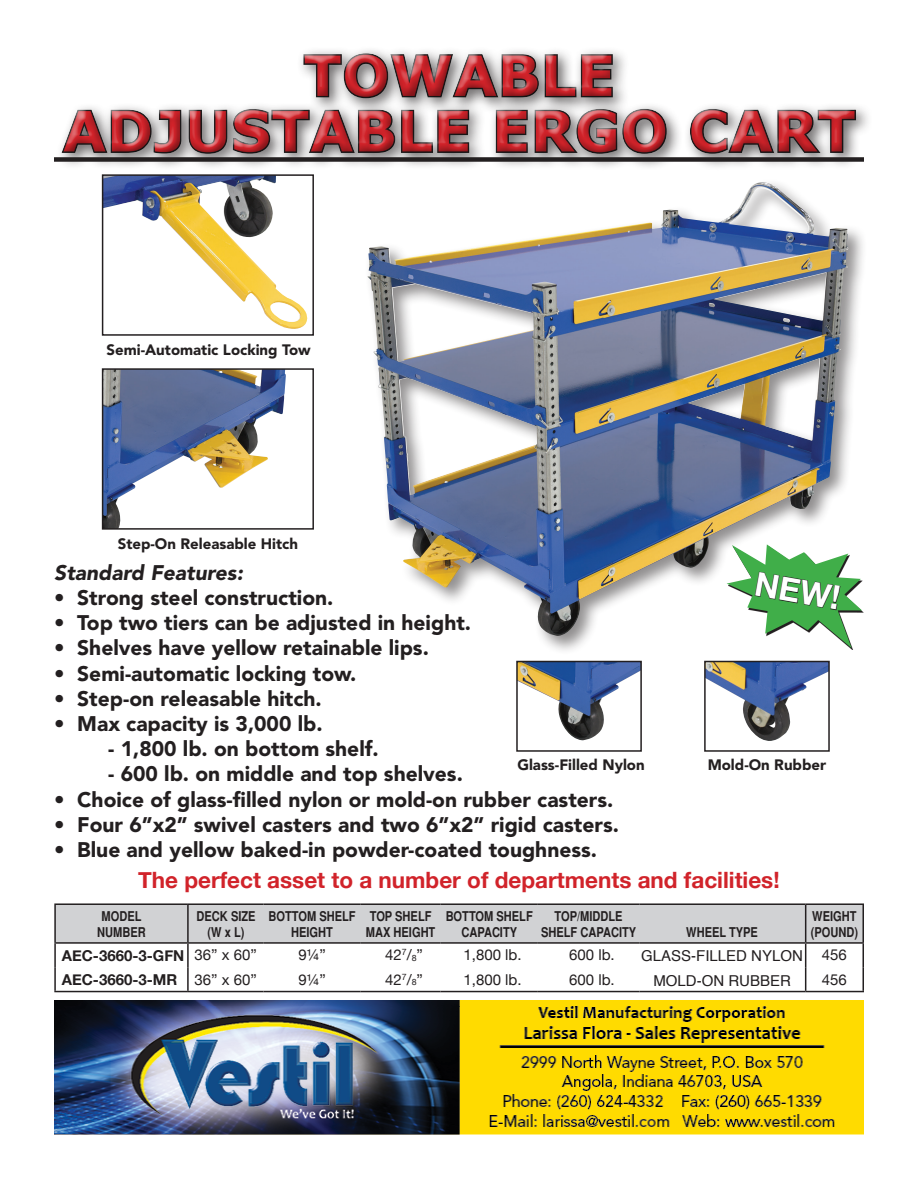
<style>
.page{position:relative;width:918px;height:1188px;background:#fff}
.page>*{position:absolute;margin:0;border:0;box-sizing:border-box;transform-origin:0 0}
.t1{font:700 55.5px/55.5px "Verdana";letter-spacing:.015em;color:#d1232a;text-align:center}
.t2{font:700 33px "Helvetica Neue";color:#fff}
.t3{font:700 22.5px "Helvetica Neue";color:#d1232a}
.t4{font:900 21px "Avenir";color:#231f20}
.t5{font:italic 900 21px "Avenir";color:#231f20}
.t6{font:900 15px "Avenir";color:#231f20}
.t7{font:15px "Helvetica Neue";color:#231f20}
.t8{font:15px "Helvetica";color:#231f20}
.t9{font:700 15px "Helvetica Neue";color:#231f20}
.t10{font:700 condensed 13.5px "Helvetica";color:#231f20}
.s1{font-size:8.7px}
</style>
<div class="page">
<img style="left:54px;top:1000px;width:810px;height:134px">
<div style="left:364px;top:178px;width:503px;height:477px;background:#231f20;opacity:.5"></div>
<img style="left:367px;top:182px;width:474px;height:454px">
<hr style="left:54px;top:903px;width:134px;height:2px;background:#231f20">
<hr style="left:54px;top:905px;width:2px;height:37px;background:#231f20">
<hr style="left:188px;top:903px;width:76px;height:2px;background:#231f20">
<hr style="left:264px;top:903px;width:97px;height:2px;background:#231f20">
<hr style="left:361px;top:903px;width:80px;height:2px;background:#231f20">
<hr style="left:441px;top:903px;width:97px;height:2px;background:#231f20">
<hr style="left:538px;top:903px;width:101px;height:2px;background:#231f20">
<hr style="left:639px;top:903px;width:167px;height:2px;background:#231f20">
<hr style="left:806px;top:903px;width:58px;height:2px;background:#231f20">
<hr style="left:862px;top:905px;width:2px;height:37px;background:#231f20">
<hr style="left:54px;top:942px;width:134px;height:2px;background:#231f20">
<hr style="left:54px;top:944px;width:2px;height:23px;background:#231f20">
<hr style="left:806px;top:942px;width:58px;height:2px;background:#231f20">
<hr style="left:862px;top:944px;width:2px;height:23px;background:#231f20">
<hr style="left:54px;top:967px;width:2px;height:24px;background:#231f20">
<svg style="left:55px;top:904px;width:808px;height:87px"></svg>
<hr style="left:862px;top:967px;width:2px;height:24px;background:#231f20">
<hr style="left:187px;top:905px;width:2px;height:37px;background:#231f20">
<hr style="left:187px;top:944px;width:2px;height:23px;background:#231f20">
<hr style="left:187px;top:967px;width:2px;height:24px;background:#231f20">
<hr style="left:54px;top:991px;width:134px;height:1px;background:#231f20">
<hr style="left:188px;top:991px;width:76px;height:1px;background:#231f20">
<hr style="left:264px;top:991px;width:97px;height:1px;background:#231f20">
<hr style="left:361px;top:991px;width:80px;height:1px;background:#231f20">
<hr style="left:441px;top:991px;width:97px;height:1px;background:#231f20">
<hr style="left:538px;top:991px;width:101px;height:1px;background:#231f20">
<hr style="left:639px;top:991px;width:167px;height:1px;background:#231f20">
<hr style="left:806px;top:991px;width:58px;height:1px;background:#231f20">
<div style="left:728px;top:546px;width:136px;height:104px;background:#fff"></div>
<svg style="left:727px;top:544px;width:135px;height:104px"></svg>
<div style="left:54px;top:48px;width:813px;height:117px;background:#231f20;opacity:.75"></div>
<img style="left:105px;top:371px;width:181px;height:156px">
<div style="left:102px;top:368px;width:212px;height:162px;border:2px solid #231f20"></div>
<img style="left:105px;top:177px;width:203px;height:152px">
<div style="left:102px;top:174px;width:212px;height:162px;border:2px solid #231f20"></div>
<img style="left:519px;top:664px;width:120px;height:77px">
<div style="left:516px;top:661px;width:126px;height:91px;border:2px solid #231f20"></div>
<img style="left:707px;top:664px;width:120px;height:77px">
<div style="left:704px;top:661px;width:126px;height:91px;border:2px solid #231f20"></div>
<h1 class="t1" style="left:63px;top:48px;width:794px">TOWABLE<br>ADJUSTABLE ERGO CART</h1>
<p class="t6" style="left:107px;top:341px;width:206px">Semi-Automatic Locking Tow</p>
<p class="t6" style="left:118px;top:535px;width:182px">Step-On Releasable Hitch</p>
<p class="t5" style="left:54px;top:560px;width:190px">Standard Features:</p>
<p class="t4" style="left:54px;top:585px;width:281px">• Strong steel construction.</p>
<p class="t4" style="left:54px;top:610px;width:418px">• Top two tiers can be adjusted in height.</p>
<p class="t4" style="left:54px;top:635px;width:376px">• Shelves have yellow retainable lips.</p>
<p class="t4" style="left:54px;top:660px;width:304px">• Semi-automatic locking tow.</p>
<p class="t4" style="left:54px;top:686px;width:269px">• Step-on releasable hitch.</p>
<p class="t4" style="left:54px;top:711px;width:270px">• Max capacity is 3,000 lb.</p>
<p class="t4" style="left:108px;top:736px;width:272px">- 1,800 lb. on bottom shelf.</p>
<p class="t4" style="left:108px;top:761px;width:356px">- 600 lb. on middle and top shelves.</p>
<p class="t4" style="left:54px;top:786px;width:561px">• Choice of glass-filled nylon or mold-on rubber casters.</p>
<p class="t4" style="left:54px;top:812px;width:566px">• Four 6”x2” swivel casters and two 6”x2” rigid casters.</p>
<p class="t4" style="left:54px;top:837px;width:544px">• Blue and yellow baked-in powder-coated toughness.</p>
<p class="t3" style="left:138px;top:862px;width:643px">The perfect asset to a number of departments and facilities!</p>
<p class="t2" style="left:760px;top:558px;width:88px;rotate:10deg">NEW!</p>
<p class="t6" style="left:517px;top:756px;width:129px">Glass-Filled Nylon</p>
<p class="t6" style="left:708px;top:756px;width:120px">Mold-On Rubber</p>
<p class="t10" style="left:102px;top:908px;width:41px">MODEL</p>
<p class="t10" style="left:97px;top:924px;width:50px">NUMBER</p>
<p class="t10" style="left:197px;top:908px;width:61px">DECK SIZE</p>
<p class="t10" style="left:208px;top:924px;width:38px">(W x L)</p>
<p class="t10" style="left:269px;top:908px;width:89px">BOTTOM SHELF</p>
<p class="t10" style="left:291px;top:924px;width:43px">HEIGHT</p>
<p class="t10" style="left:370px;top:908px;width:63px">TOP SHELF</p>
<p class="t10" style="left:366px;top:924px;width:71px">MAX HEIGHT</p>
<p class="t10" style="left:446px;top:908px;width:89px">BOTTOM SHELF</p>
<p class="t10" style="left:461px;top:924px;width:57px">CAPACITY</p>
<p class="t10" style="left:555px;top:908px;width:70px">TOP/MIDDLE</p>
<p class="t10" style="left:541px;top:924px;width:97px">SHELF CAPACITY</p>
<p class="t10" style="left:686px;top:924px;width:73px">WHEEL TYPE</p>
<p class="t10" style="left:812px;top:908px;width:46px">WEIGHT</p>
<p class="t10" style="left:811px;top:924px;width:49px">(POUND)</p>
<p class="t9" style="left:62px;top:944px;width:124px">AEC-3660-3-GFN</p>
<p class="t7" style="left:195px;top:944px;width:64px">36” x 60”</p>
<p class="t7" style="left:298px;top:944px;width:29px">9¼”</p>
<p class="t7" style="left:385px;top:944px;width:39px">42<sup>7</sup>/<span class="s1">8</span>”</p>
<p class="t7" style="left:464px;top:944px;width:60px">1,800 lb.</p>
<p class="t7" style="left:569px;top:944px;width:47px">600 lb.</p>
<p class="t8" style="left:641px;top:947px;width:163px">GLASS-FILLED NYLON</p>
<p class="t7" style="left:822px;top:944px;width:27px">456</p>
<p class="t9" style="left:62px;top:968px;width:117px">AEC-3660-3-MR</p>
<p class="t7" style="left:195px;top:969px;width:64px">36” x 60”</p>
<p class="t7" style="left:298px;top:969px;width:29px">9¼”</p>
<p class="t7" style="left:385px;top:969px;width:39px">42<sup>7</sup>/<span class="s1">8</span>”</p>
<p class="t7" style="left:464px;top:969px;width:60px">1,800 lb.</p>
<p class="t7" style="left:569px;top:969px;width:47px">600 lb.</p>
<p class="t8" style="left:653px;top:971px;width:139px">MOLD-ON RUBBER</p>
<p class="t7" style="left:822px;top:969px;width:27px">456</p>
</div>
